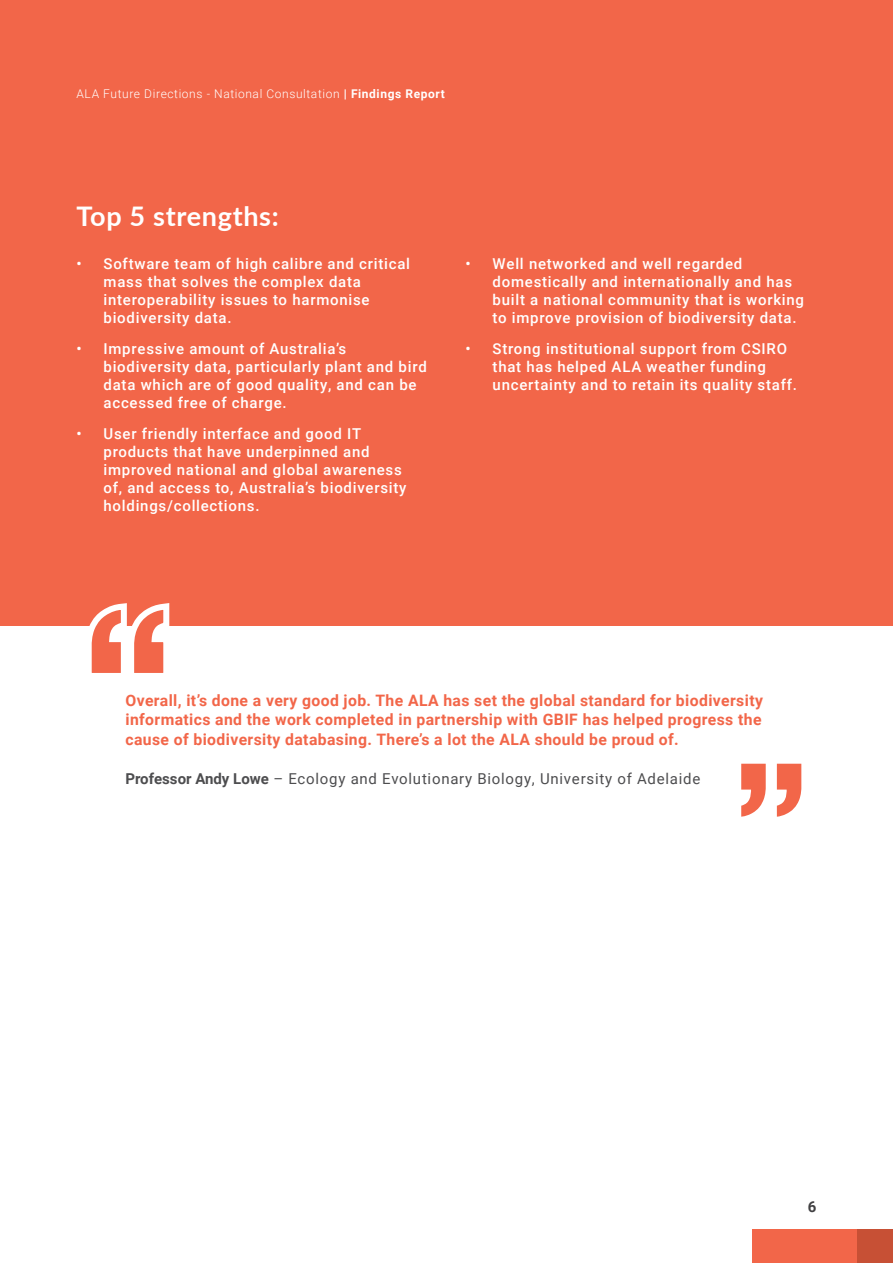
<style>
.page{position:relative;width:893px;height:1263px;background:#fff}
.page>*{position:absolute;margin:0;border:0;box-sizing:border-box;transform-origin:0 0}
.t1{font:700 27px "Lato";letter-spacing:.025em;color:#fff}
.t2{font:700 15.75px/19.5px "Roboto";letter-spacing:.025em;color:#f26649;text-align:justify}
.t3{font:500 15px/18px "Roboto";letter-spacing:.05em;color:#fff}
.t4{font:15px "Roboto";letter-spacing:.05em;color:#4d4d4f}
.t5{font:700 15px "Roboto";color:#414042}
.t6{font:300 12px "Roboto";letter-spacing:.05em;color:#fff}
.s1{font-weight:700}
</style>
<div class="page">
<div style="left:0;top:0;width:893px;height:625px;background:#f26649"></div>
<svg style="left:83px;top:603px;width:91px;height:70px"></svg>
<svg style="left:741px;top:764px;width:60px;height:53px"></svg>
<div style="left:753px;top:1229px;width:140px;height:34px;background:#f26649"></div>
<div style="left:857px;top:1229px;width:36px;height:34px;background:#c75035"></div>
<p class="t6" style="left:77px;top:85px;width:370px">ALA Future Directions - National Consultation <span class="s1">| Findings Report</span></p>
<h1 class="t1" style="left:77px;top:197px;width:204px">Top 5 strengths:</h1>
<p class="t3" style="left:104px;top:254px;width:308px;text-indent:-27px">• Software team of high calibre and critical mass that solves the complex data interoperability issues to harmonise biodiversity data.</p>
<p class="t3" style="left:104px;top:339px;width:325px;text-indent:-27px">• Impressive amount of Australia’s biodiversity data, particularly plant and bird data which are of good quality, and can be accessed free of charge.</p>
<p class="t3" style="left:104px;top:424px;width:304px;text-indent:-27px">• User friendly interface and good IT products that have underpinned and improved national and global awareness of, and access to, Australia’s biodiversity holdings/collections.</p>
<p class="t3" style="left:493px;top:254px;width:313px;text-indent:-27px">• Well networked and well regarded domestically and internationally and has built a national community that is working to improve provision of biodiversity data.</p>
<p class="t3" style="left:493px;top:339px;width:306px;text-indent:-27px">• Strong institutional support from CSIRO that has helped ALA weather funding uncertainty and to retain its quality staff.</p>
<p class="t2" style="left:125px;top:690px;width:639px">Overall, it’s done a very good job. The ALA has set the global standard for biodiversity informatics and the work completed in partnership with GBIF has helped progress the cause of biodiversity databasing. There’s a lot the ALA should be proud of.</p>
<p class="t4" style="left:125px;top:768px;width:576px"><span class="s1">Professor Andy Lowe</span> – Ecology and Evolutionary Biology, University of Adelaide</p>
<p class="t5" style="left:808px;top:1196px;width:10px">6</p>
</div>
